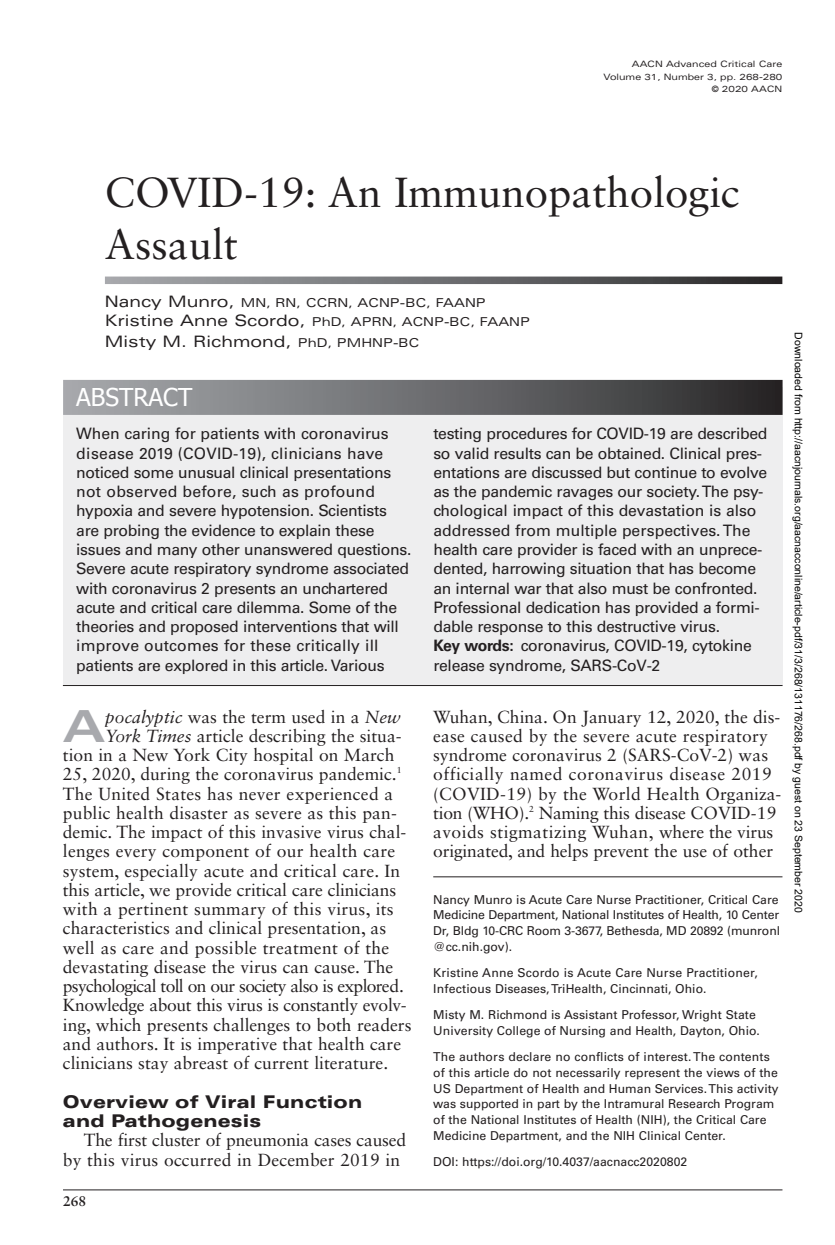
<style>
.page{position:relative;width:835px;height:1245px;background:#fff}
.page>*{position:absolute;margin:0;border:0;box-sizing:border-box;transform-origin:0 0}
.Opening_drop_CAP{font:700 expanded 44.1px "Univers LT Std";color:#a8a9ad}
.Article_Title{font:42px/52.5px "Sabon LT Std";color:#231f20}
.t1{font:24.5px "Tahoma";color:#fff}
.Opening_drop_CAP-2{font:17.5px "Sabon LT Std";color:#231f20}
.Body_copy{font:17.5px/19.2px "Sabon LT Std";color:#231f20}
.Opening_drop_CAP-3{font:17.5px "Sabon LT Std";letter-spacing:-.04em;color:#231f20}
.Opening_drop_CAP-4{font:17.5px "Sabon LT Std";letter-spacing:-.02em;color:#231f20}
.Sub_head{font:900 expanded 17.5px/19.2px "Univers LT Std";letter-spacing:.005em;color:#231f20}
.Abstract_copy{font:15.75px/19.2px "Univers LT Std";letter-spacing:-.02em;color:#231f20}
.Author{font:expanded 15.75px "Univers LT Std";color:#231f20}
.t2{font:700 14px "Sabon LT Std";color:#231f20}
.Author_info__DOI{font:12.25px/15.8px "Univers LT Std";color:#231f20}
.Author_info__para_1{font:12.25px/15.8px "Univers LT Std";letter-spacing:-.01em;color:#231f20}
.Author-2{font:expanded 12.25px "Univers LT Std";color:#231f20}
.t3{font:10.5px "Arial";color:#000}
.Volume__Number__page{font:expanded 8.75px "Univers LT Std";letter-spacing:.005em;color:#231f20}
.s1{font-size:15.75px}
.s2{font-size:12.25px}
.s3{font-weight:700}
.s4{font-style:italic}
</style>
<div class="page">
<div style="left:63px;top:387px;width:719px;height:298px;background:#eeeeef"></div>
<div style="left:63px;top:380px;width:719px;height:35px;background:linear-gradient(to right,#aaadb1,#2b2a2b)"></div>
<hr style="left:63px;top:685px;width:719px;height:1px;background:#231f20">
<hr style="left:433px;top:876px;width:349px;height:1px;background:#231f20">
<svg style="left:105px;top:276px;width:677px;height:8px;background:#747577"></svg>
<hr style="left:63px;top:1189px;width:719px;height:1px;background:#231f20">
<p class="Volume__Number__page" style="left:632px;top:59px;width:152px">AACN Advanced Critical Care</p>
<p class="Volume__Number__page" style="left:603px;top:71px;width:180px">Volume 31, Number 3, pp. 268-280</p>
<p class="Volume__Number__page" style="left:712px;top:84px;width:72px">© 2020 AACN</p>
<p class="Article_Title" style="left:105px;top:166px;width:636px">COVID-19: An Immunopathologic<br>Assault</p>
<p class="Author-2" style="left:105px;top:295px;width:382px"><span class="s1">Nancy Munro,</span> MN, RN, CCRN, ACNP-BC, FAANP</p>
<p class="Author-2" style="left:105px;top:314px;width:427px"><span class="s1">Kristine Anne Scordo,</span> PhD, APRN, ACNP-BC, FAANP</p>
<p class="Author" style="left:105px;top:332px;width:316px">Misty M. Richmond, <span class="s2">PhD, PMHNP-BC</span></p>
<p class="t1" style="left:76px;top:381px;width:118px">ABSTRACT</p>
<p class="Abstract_copy" style="left:76px;top:424px;width:337px">When caring for patients with coronavirus disease 2019 (COVID-19), clinicians have noticed some unusual clinical presentations not observed before, such as profound hypoxia and severe hypotension. Scientists are probing the evidence to explain these issues and many other unanswered questions.<br>Severe acute respiratory syndrome associated with coronavirus 2 presents an unchartered acute and critical care dilemma. Some of the theories and proposed interventions that will improve outcomes for these critically ill patients are explored in this article. Various</p>
<p class="Abstract_copy" style="left:433px;top:424px;width:336px">testing procedures for COVID-19 are described so valid results can be obtained. Clinical pres&shy;entations are discussed but continue to evolve as the pandemic ravages our society. The psy&shy;chological impact of this devastation is also addressed from multiple perspectives. The health care provider is faced with an unprece&shy;dented, harrowing situation that has become an internal war that also must be confronted.<br>Professional dedication has provided a formi&shy;dable response to this destructive virus.</p>
<p class="Abstract_copy" style="left:433px;top:636px;width:320px"><span class="s3">Key words:</span> coronavirus, COVID-19, cytokine release syndrome, SARS-CoV-2</p>
<p class="Opening_drop_CAP" style="left:63px;top:701px;width:44px">A</p>
<p class="Opening_drop_CAP-2" style="left:105px;top:706px;width:297px"><span class="s4">pocalyptic</span> was the term used in a <span class="s4">New</span></p>
<p class="Opening_drop_CAP-2" style="left:105px;top:725px;width:298px"><span class="s4">York Times</span> article describing the situa-</p>
<p class="Opening_drop_CAP-2" style="left:63px;top:744px;width:333px">tion in a New York City hospital on March</p>
<p class="Opening_drop_CAP-2" style="left:63px;top:763px;width:340px">25, 2020, during the coronavirus pandemic.<sup>1</sup></p>
<p class="Opening_drop_CAP-2" style="left:63px;top:783px;width:332px">The United States has never experienced a</p>
<p class="Opening_drop_CAP-2" style="left:63px;top:802px;width:335px">public health disaster as severe as this pan-</p>
<p class="Opening_drop_CAP-2" style="left:63px;top:821px;width:345px">demic. The impact of this invasive virus chal-</p>
<p class="Opening_drop_CAP-2" style="left:63px;top:840px;width:334px">lenges every component of our health care</p>
<p class="Opening_drop_CAP-2" style="left:63px;top:860px;width:339px">system, especially acute and critical care. In</p>
<p class="Opening_drop_CAP-2" style="left:63px;top:879px;width:335px">this article, we provide critical care clinicians</p>
<p class="Opening_drop_CAP-2" style="left:63px;top:898px;width:332px">with a pertinent summary of this virus, its</p>
<p class="Opening_drop_CAP-2" style="left:63px;top:917px;width:325px">characteristics and clinical presentation, as</p>
<p class="Opening_drop_CAP-2" style="left:63px;top:937px;width:328px">well as care and possible treatment of the</p>
<p class="Opening_drop_CAP-2" style="left:63px;top:956px;width:332px">devastating disease the virus can cause. The</p>
<p class="Opening_drop_CAP-3" style="left:63px;top:975px;width:343px">psychological toll on our society also is explored.</p>
<p class="Opening_drop_CAP-4" style="left:63px;top:994px;width:345px">Knowledge about this virus is constantly evolv-</p>
<p class="Opening_drop_CAP-2" style="left:63px;top:1014px;width:350px">ing, which presents challenges to both readers</p>
<p class="Opening_drop_CAP-2" style="left:63px;top:1033px;width:340px">and authors. It is imperative that health care</p>
<p class="Opening_drop_CAP-2" style="left:63px;top:1052px;width:327px">clinicians stay abreast of current literature.</p>
<p class="Sub_head" style="left:63px;top:1091px;width:301px">Overview of Viral Function and Pathogenesis</p>
<p class="Body_copy" style="left:63px;top:1130px;width:345px;text-indent:21px">The first cluster of pneumonia cases caused by this virus occurred in December 2019 in</p>
<p class="t2" style="left:63px;top:1192px;width:25px">268</p>
<p class="Body_copy" style="left:433px;top:706px;width:350px">Wuhan, China. On January 12, 2020, the dis&shy;ease caused by the severe acute respiratory syndrome coronavirus 2 (SARS-CoV-2) was officially named coronavirus disease 2019 (COVID-19) by the World Health Organiza&shy;tion (WHO).<sup>2</sup> Naming this disease COVID-19 avoids stigmatizing Wuhan, where the virus originated, and helps prevent the use of other</p>
<p class="Author_info__para_1" style="left:433px;top:891px;width:348px">Nancy Munro is Acute Care Nurse Practitioner, Critical Care Medicine Department, National Institutes of Health, 10 Center Dr, Bldg 10-CRC Room 3-3677, Bethesda, MD 20892 (munronl @cc.nih.gov).</p>
<p class="Author_info__DOI" style="left:433px;top:964px;width:326px">Kristine Anne Scordo is Acute Care Nurse Practitioner,<br>Infectious Diseases, TriHealth, Cincinnati, Ohio.</p>
<p class="Author_info__DOI" style="left:433px;top:1006px;width:328px">Misty M. Richmond is Assistant Professor, Wright State<br>University College of Nursing and Health, Dayton, Ohio.</p>
<p class="Author_info__DOI" style="left:433px;top:1048px;width:347px">The authors declare no conflicts of interest. The contents of this article do not necessarily represent the views of the US Department of Health and Human Services. This activity was supported in part by the Intramural Research Program of the National Institutes of Health (NIH), the Critical Care Medicine Department, and the NIH Clinical Center.</p>
<p class="Author_info__DOI" style="left:433px;top:1153px;width:255px">DOI: https://doi.org/10.4037/aacnacc2020802</p>
<p class="t3" style="left:802px;top:332px;width:581px;rotate:90deg">Downloaded from http://aacnjournals.org/aacnacconline/article-pdf/31/3/268/131176/268.pdf by guest on 23 September 2020</p>
</div>
